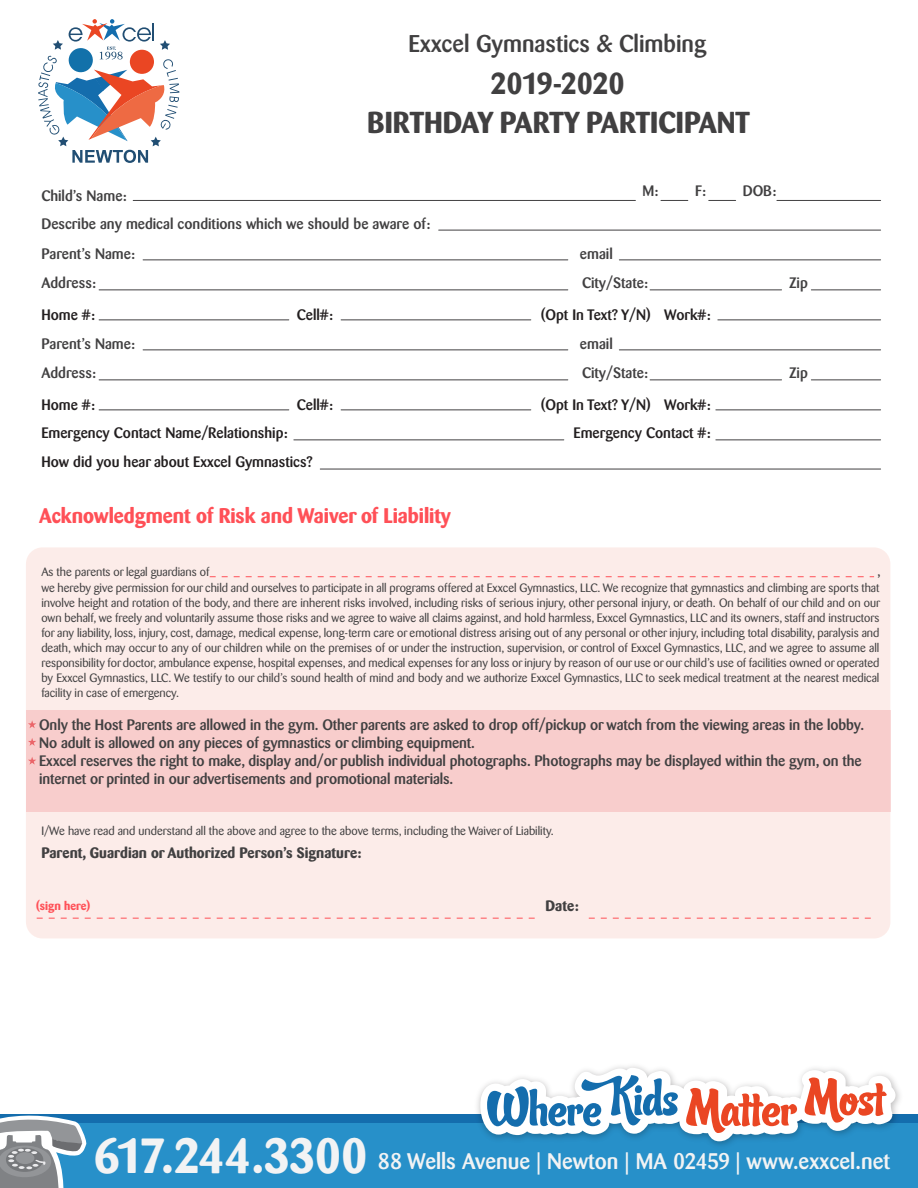
<style>
.page{position:relative;width:918px;height:1188px;background:#fff}
.page>*{position:absolute;margin:0;border:0;box-sizing:border-box;transform-origin:0 0}
.t1{font:700 30px/39px "Barmeno BQ";color:#414041;text-align:center}
.t2{font:500 24px "Barmeno BQ";color:#414041}
.t3{font:500 22.35px "Barmeno BQ";color:#f2f3f4}
.t4{font:700 21px "Barmeno BQ";letter-spacing:-.005em;color:#ff5057}
.t5{font:500 15px/18px "Barmeno BQ";letter-spacing:-.005em;color:#414041}
.t6{font:500 15px "Barmeno BQ";color:#231f20}
.t7{font:700 15px "Barmeno BQ";color:#414041}
.t8{font:15px "Barmeno BQ";color:#414041}
.t9{font:12px/15px "Barmeno BQ";color:#414041;text-align:justify}
.t10{font:700 12px "Barmeno BQ";color:#ff5057}
.s1{font-weight:700;font-size:48.9px}
</style>
<div class="page">
<div style="left:26px;top:547px;width:864px;height:392px;background:#fcece9;border-radius:16px"></div>
<div style="left:26px;top:710px;width:864px;height:102px;background:#f8cdcc"></div>
<svg style="left:210px;top:576px;width:664px;height:1px"></svg>
<svg style="left:37px;top:918px;width:498px;height:1px"></svg>
<svg style="left:589px;top:918px;width:282px;height:1px"></svg>
<svg style="left:28px;top:720px;width:8px;height:8px"></svg>
<svg style="left:28px;top:738px;width:8px;height:8px"></svg>
<svg style="left:28px;top:757px;width:8px;height:8px"></svg>
<div style="left:0;top:1114px;width:918px;height:74px;background:#146dad"></div>
<div style="left:0;top:1123px;width:918px;height:65px;background:#2790c9"></div>
<svg style="left:0;top:1115px;width:86px;height:73px"></svg>
<img style="left:477px;top:1066px;width:423px;height:80px">
<svg style="left:480px;top:1068px;width:416px;height:73px"></svg>
<svg style="left:38px;top:19px;width:141px;height:144px"></svg>
<hr style="left:133px;top:200px;width:502px;height:1px;background:#414041">
<hr style="left:439px;top:230px;width:442px;height:1px;background:#414041">
<hr style="left:143px;top:260px;width:425px;height:1px;background:#414041">
<hr style="left:99px;top:320px;width:190px;height:1px;background:#414041">
<hr style="left:99px;top:290px;width:469px;height:1px;background:#414041">
<hr style="left:650px;top:290px;width:132px;height:1px;background:#414041">
<svg style="left:661px;top:200px;width:27px;height:1px"></svg>
<svg style="left:709px;top:200px;width:27px;height:1px"></svg>
<hr style="left:777px;top:200px;width:104px;height:1px;background:#414041">
<hr style="left:619px;top:260px;width:262px;height:1px;background:#414041">
<hr style="left:811px;top:290px;width:70px;height:1px;background:#414041">
<hr style="left:341px;top:320px;width:190px;height:1px;background:#414041">
<hr style="left:718px;top:320px;width:163px;height:1px;background:#414041">
<hr style="left:143px;top:350px;width:425px;height:1px;background:#414041">
<hr style="left:99px;top:410px;width:190px;height:1px;background:#414041">
<hr style="left:99px;top:380px;width:469px;height:1px;background:#414041">
<hr style="left:294px;top:440px;width:270px;height:1px;background:#414041">
<hr style="left:320px;top:469px;width:561px;height:1px;background:#414041">
<hr style="left:650px;top:380px;width:132px;height:1px;background:#414041">
<hr style="left:619px;top:350px;width:262px;height:1px;background:#414041">
<hr style="left:811px;top:380px;width:70px;height:1px;background:#414041">
<hr style="left:341px;top:410px;width:190px;height:1px;background:#414041">
<hr style="left:716px;top:410px;width:165px;height:1px;background:#414041">
<hr style="left:716px;top:440px;width:165px;height:1px;background:#414041">
<p class="t5" style="left:41px;top:186px;width:87px">Child’s Name:</p>
<h2 class="t2" style="left:409px;top:29px;width:299px">Exxcel Gymnastics &amp; Climbing</h2>
<h1 class="t1" style="left:367px;top:64px;width:384px">2019-2020<br>BIRTHDAY PARTY PARTICIPANT</h1>
<p class="t5" style="left:642px;top:182px;width:18px">M:</p>
<p class="t5" style="left:695px;top:182px;width:13px">F:</p>
<p class="t5" style="left:743px;top:182px;width:35px">DOB:</p>
<p class="t5" style="left:41px;top:215px;width:391px">Describe any medical conditions which we should be aware of:</p>
<p class="t5" style="left:41px;top:245px;width:96px">Parent’s Name:</p>
<p class="t5" style="left:580px;top:245px;width:34px">email</p>
<p class="t5" style="left:41px;top:274px;width:56px">Address:</p>
<p class="t5" style="left:582px;top:274px;width:68px">City/State:</p>
<p class="t5" style="left:789px;top:274px;width:20px">Zip</p>
<p class="t6" style="left:41px;top:306px;width:55px">Home #:</p>
<p class="t6" style="left:297px;top:306px;width:38px">Cell#:</p>
<p class="t6" style="left:541px;top:306px;width:171px">(Opt In Text? Y/N) Work#:</p>
<p class="t5" style="left:41px;top:335px;width:96px">Parent’s Name:</p>
<p class="t5" style="left:580px;top:335px;width:34px">email</p>
<p class="t5" style="left:41px;top:364px;width:56px">Address:</p>
<p class="t5" style="left:582px;top:364px;width:68px">City/State:</p>
<p class="t5" style="left:789px;top:364px;width:20px">Zip</p>
<p class="t6" style="left:41px;top:396px;width:55px">Home #:</p>
<p class="t6" style="left:297px;top:396px;width:38px">Cell#:</p>
<p class="t6" style="left:541px;top:396px;width:171px">(Opt In Text? Y/N) Work#:</p>
<p class="t6" style="left:41px;top:424px;width:248px">Emergency Contact Name/Relationship:</p>
<p class="t6" style="left:574px;top:424px;width:139px">Emergency Contact #:</p>
<p class="t6" style="left:41px;top:453px;width:273px">How did you hear about Exxcel Gymnastics?</p>
<h3 class="t4" style="left:39px;top:503px;width:413px">Acknowledgment of Risk and Waiver of Liability</h3>
<p class="t9" style="left:41px;top:565px;width:169px">As the parents or legal guardians of</p>
<p class="t8" style="left:877px;top:562px;width:5px">,</p>
<p class="t9" style="left:41px;top:581px;width:840px">we hereby give permission for our child and ourselves to participate in all programs offered at Exxcel Gymnastics, LLC. We recognize that gymnastics and climbing are sports that involve height and rotation of the body, and there are inherent risks involved, including risks of serious injury, other personal injury, or death. On behalf of our child and on our own behalf, we freely and voluntarily assume those risks and we agree to waive all claims against, and hold harmless, Exxcel Gymnastics, LLC and its owners, staff and instructors for any liability, loss, injury, cost, damage, medical expense, long-term care or emotional distress arising out of any personal or other injury, including total disability, paralysis and death, which may occur to any of our children while on the premises of or under the instruction, supervision, or control of Exxcel Gymnastics, LLC, and we agree to assume all responsibility for doctor, ambulance expense, hospital expenses, and medical expenses for any loss or injury by reason of our use or our child’s use of facilities owned or operated by Exxcel Gymnastics, LLC. We testify to our child’s sound health of mind and body and we authorize Exxcel Gymnastics, LLC to seek medical treatment at the nearest medical facility in case of emergency.</p>
<p class="t5" style="left:39px;top:716px;width:826px">Only the Host Parents are allowed in the gym. Other parents are asked to drop off/pickup or watch from the viewing areas in the lobby.<br>No adult is allowed on any pieces of gymnastics or climbing equipment.<br>Exxcel reserves the right to make, display and/or publish individual photographs. Photographs may be displayed within the gym, on the internet or printed in our advertisements and promotional materials.</p>
<p class="t9" style="left:41px;top:823px;width:514px">I/We have read and understand all the above and agree to the above terms, including the Waiver of Liability.</p>
<p class="t7" style="left:41px;top:844px;width:322px">Parent, Guardian or Authorized Person’s Signature:</p>
<p class="t10" style="left:36px;top:899px;width:56px">(sign here)</p>
<p class="t7" style="left:546px;top:897px;width:35px">Date:</p>
<h3 class="t3" style="left:94px;top:1148px;width:798px"><span class="s1">617.244.3300</span> 88 Wells Avenue | Newton | MA 02459 | www.exxcel.net</h3>
</div>
